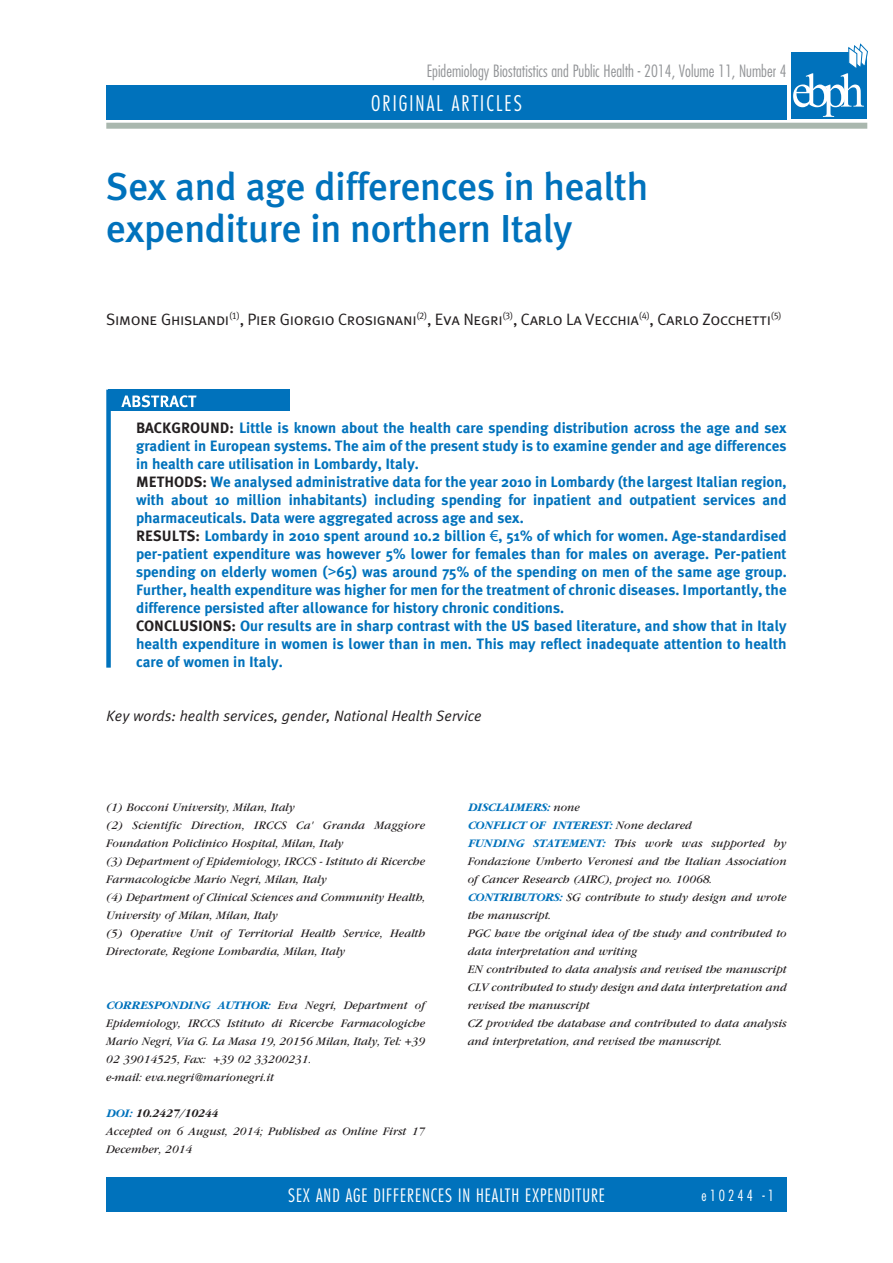
<style>
.page{position:relative;width:893px;height:1263px;background:#fff}
.page>*{position:absolute;margin:0;border:0;box-sizing:border-box;transform-origin:0 0}
.t1{font:500 39px/42px "Meta Plus";letter-spacing:-.01em;color:#0072bc}
.t2{font:300 condensed 21px "Futura Std";letter-spacing:.1em;color:#fff}
.t3{font:300 condensed 18px "Futura Std";letter-spacing:.05em;color:#fff}
.t4{font:16.5px "Meta Plus Normal Caps";letter-spacing:-.02em;color:#231f20}
.t5{font:300 condensed 16.5px "Futura Std";color:#939598}
.t6{font:700 15px/18px "Meta Plus";color:#0072bc}
.t7{font:italic 15px "Meta Plus Normal";color:#231f20}
.t8{font:300 condensed 15px "Futura Std";letter-spacing:.2em;color:#fff}
.t9{font:italic 12px/18px "Garamond";color:#231f20}
.t10{font:italic 700 12px "Garamond";color:#0072bc}
.s1{color:#231f20}
.s2{font-family:"Arial";font-weight:400}
.s3{font-weight:700;color:#0072bc}
.s4{font-weight:700}
</style>
<div class="page">
<div style="left:106px;top:85px;width:681px;height:34px;background:#0072bc"></div>
<div style="left:106px;top:1178px;width:681px;height:34px;background:#0072bc"></div>
<div style="left:106px;top:123px;width:761px;height:6px;background:#a9b7ae"></div>
<div style="left:791px;top:52px;width:76px;height:67px;background:#0072bc"></div>
<svg style="left:793px;top:43px;width:75px;height:74px"></svg>
<div style="left:109px;top:390px;width:181px;height:21px;background:#0072bc"></div>
<svg style="left:121px;top:395px;width:76px;height:12px"></svg>
<div style="left:106px;top:390px;width:5px;height:278px;background:#0072bc"></div>
<h3 class="t5" style="left:427px;top:62px;width:361px">Epidemiology Biostatistics and Public Health - 2014, Volume 11, Number 4</h3>
<h2 class="t2" style="left:371px;top:91px;width:152px">ORIGINAL ARTICLES</h2>
<h1 class="t1" style="left:106px;top:165px;width:543px">Sex and age differences in health expenditure in northern Italy</h1>
<h3 class="t4" style="left:106px;top:309px;width:677px">Simone Ghislandi<sup>(1)</sup>, Pier Giorgio Crosignani<sup>(2)</sup>, Eva Negri<sup>(3)</sup>, Carlo La Vecchia<sup>(4)</sup>, Carlo Zocchetti<sup>(5)</sup></h3>
<p class="t6" style="left:136px;top:418px;width:652px"><span class="s1">Background:</span> Little is known about the health care spending distribution across the age and sex gradient in European systems. The aim of the present study is to examine gender and age differences in health care utilisation in Lombardy, Italy.<br><span class="s1">Methods:</span> We analysed administrative data for the year 2010 in Lombardy (the largest Italian region, with about 10 million inhabitants) including spending for inpatient and outpatient services and pharmaceuticals. Data were aggregated across age and sex.<br><span class="s1">Results:</span> Lombardy in 2010 spent around 10.2 billion <span class="s2">€</span>, 51% of which for women. Age-standardised per-patient expenditure was however 5% lower for females than for males on average. Per-patient spending on elderly women (<span class="s2">&gt;</span>65) was around 75% of the spending on men of the same age group.<br>Further, health expenditure was higher for men for the treatment of chronic diseases. Importantly, the difference persisted after allowance for history chronic conditions.<br><span class="s1">Conclusi onS:</span> Our results are in sharp contrast with the US based literature, and show that in Italy health expenditure in women is lower than in men. This may reflect inadequate attention to health care of women in Italy.</p>
<p class="t7" style="left:106px;top:707px;width:377px">Key words: health services, gender, National Health Service</p>
<p class="t9" style="left:106px;top:798px;width:320px">(1) Bocconi University, Milan, Italy<br>(2) Scientific Direction, IRCCS Ca' Granda Maggiore Foundation Policlinico Hospital, Milan, Italy<br>(3) Department of Epidemiology, IRCCS - Istituto di Ricerche Farmacologiche Mario Negri, Milan, Italy<br>(4) Department of Clinical Sciences and Community Health, University of Milan, Milan, Italy<br>(5) Operative Unit of Territorial Health Service, Health Directorate, Regione Lombardia, Milan, Italy</p>
<p class="t9" style="left:106px;top:996px;width:320px"><span class="s3">CORRESPONDING AUTHOR:</span> Eva Negri, Department of Epidemiology, IRCCS Istituto di Ricerche Farmacologiche Mario Negri, Via G. La Masa 19, 20156 Milan, Italy, Tel: +39<br>02 39014525, Fax: +39 02 33200231.<br>e-mail: eva.negri@marionegri.it</p>
<p class="t10" style="left:106px;top:1106px;width:9px">DOI</p>
<p class="t9" style="left:106px;top:1104px;width:320px;text-indent:23px"><span class="s3">:</span> <span class="s4">10.2427/10244<br></span>Accepted on 6 August, 2014; Published as Online First 17<br>December, 2014</p>
<p class="t9" style="left:468px;top:798px;width:320px"><span class="s3">DISCLAIMERS:</span> none<br><span class="s3">CONFLICT OF INTEREST:</span> None declared<br><span class="s3">FUNDING STATEMENT:</span> This work was supported by Fondazione Umberto Veronesi and the Italian Association of Cancer Research (AIRC), project no. 10068.<br><span class="s3">CONTRIBUTORS:</span> SG contribute to study design and wrote the manuscript.<br>PGC have the original idea of the study and contributed to data interpretation and writing<br>EN contributed to data analysis and revised the manuscript CLV contributed to study design and data interpretation and revised the manuscript<br>CZ provided the database and contributed to data analysis and interpretation, and revised the manuscript.</p>
<h3 class="t3" style="left:288px;top:1185px;width:121px">Sex and age differences</h3>
<h3 class="t3" style="left:458px;top:1185px;width:26px">in health</h3>
<h3 class="t3" style="left:525px;top:1185px;width:73px">expen diture</h3>
<p class="t8" style="left:702px;top:1187px;width:74px">e10244 -1</p>
</div>
